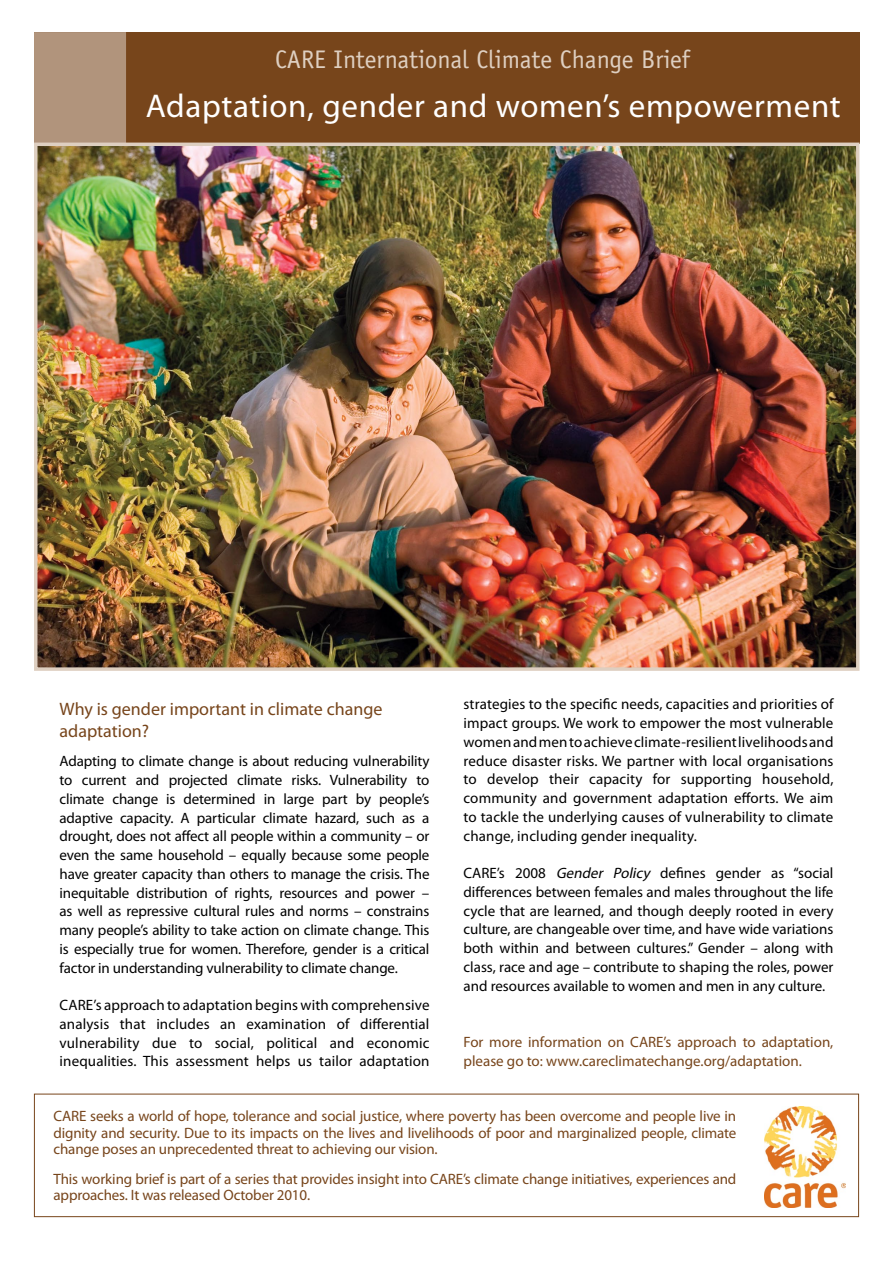
<style>
.page{position:relative;width:893px;height:1263px;background:#fff}
.page>*{position:absolute;margin:0;border:0;box-sizing:border-box;transform-origin:0 0}
.t1{font:33px "Myriad Pro";letter-spacing:.02em;color:#fff}
.t2{font:25.5px "Officina Sans";color:#decfc1}
.t3{font:18px/21.6px "Myriad Pro";color:#77451b}
.t4{font:15px/18.8px "Myriad Pro";letter-spacing:.005em;color:#000;text-align:justify}
.t5{font:15px/16.5px "Myriad Pro";letter-spacing:-.01em;color:#77451b}
.s1{font-style:italic}
</style>
<div class="page">
<img style="left:765px;top:1106px;width:80px;height:101px">
<div style="left:34px;top:1094px;width:825px;height:123px;border:1px solid #77451b"></div>
<div style="left:34px;top:32px;width:826px;height:112px;background:#77451b"></div>
<div style="left:34px;top:32px;width:92px;height:114px;background:#b1947c"></div>
<img style="left:38px;top:147px;width:817px;height:520px">
<div style="left:34px;top:143px;width:825px;height:528px;border:3px solid #decfc1"></div>
<h2 class="t2" style="left:275px;top:44px;width:416px">CARE International Climate Change Brief</h2>
<h1 class="t1" style="left:146px;top:86px;width:696px">Adaptation, gender and women’s empowerment</h1>
<p class="t3" style="left:60px;top:698px;width:324px">Why is gender important in climate change adaptation?</p>
<p class="t4" style="left:60px;top:752px;width:371px">Adapting to climate change is about reducing vulnerability to current and projected climate risks. Vulnerability to climate change is determined in large part by people’s adaptive capacity. A particular climate hazard, such as a drought, does not affect all people within a community – or even the same household – equally because some people have greater capacity than others to manage the crisis. The inequitable distribution of rights, resources and power – as well as repressive cultural rules and norms – constrains many people’s ability to take action on climate change. This is especially true for women. Therefore, gender is a critical factor in understanding vulnerability to climate change.</p>
<p class="t4" style="left:60px;top:995px;width:371px">CARE’s approach to adaptation begins with comprehensive analysis that includes an examination of differential vulnerability due to social, political and economic inequalities. This assessment helps us tailor adaptation</p>
<p class="t4" style="left:463px;top:695px;width:371px">strategies to the specific needs, capacities and priorities of impact groups. We work to empower the most vulnerable women and men to achieve climate-resilient livelihoods and reduce disaster risks. We partner with local organisations to develop their capacity for supporting household, community and government adaptation efforts. We aim to tackle the underlying causes of vulnerability to climate change, including gender inequality.</p>
<p class="t4" style="left:463px;top:863px;width:371px">CARE’s 2008 <span class="s1">Gender Policy</span> defines gender as “social differences between females and males throughout the life cycle that are learned, and though deeply rooted in every culture, are changeable over time, and have wide variations both within and between cultures.” Gender – along with class, race and age – contribute to shaping the roles, power and resources available to women and men in any culture.</p>
<p class="t5" style="left:463px;top:1032px;width:371px;line-height:18.8px">For more information on CARE’s approach to adaptation, please go to: www.careclimatechange.org/adaptation.</p>
<p class="t5" style="left:54px;top:1108px;width:684px;text-align:justify">CARE seeks a world of hope, tolerance and social justice, where poverty has been overcome and people live in dignity and security. Due to its impacts on the lives and livelihoods of poor and marginalized people, climate change poses an unprecedented threat to achieving our vision.</p>
<p class="t5" style="left:54px;top:1170px;width:684px">This working brief is part of a series that provides insight into CARE’s climate change initiatives, experiences and approaches. It was released October 2010.</p>
</div>
